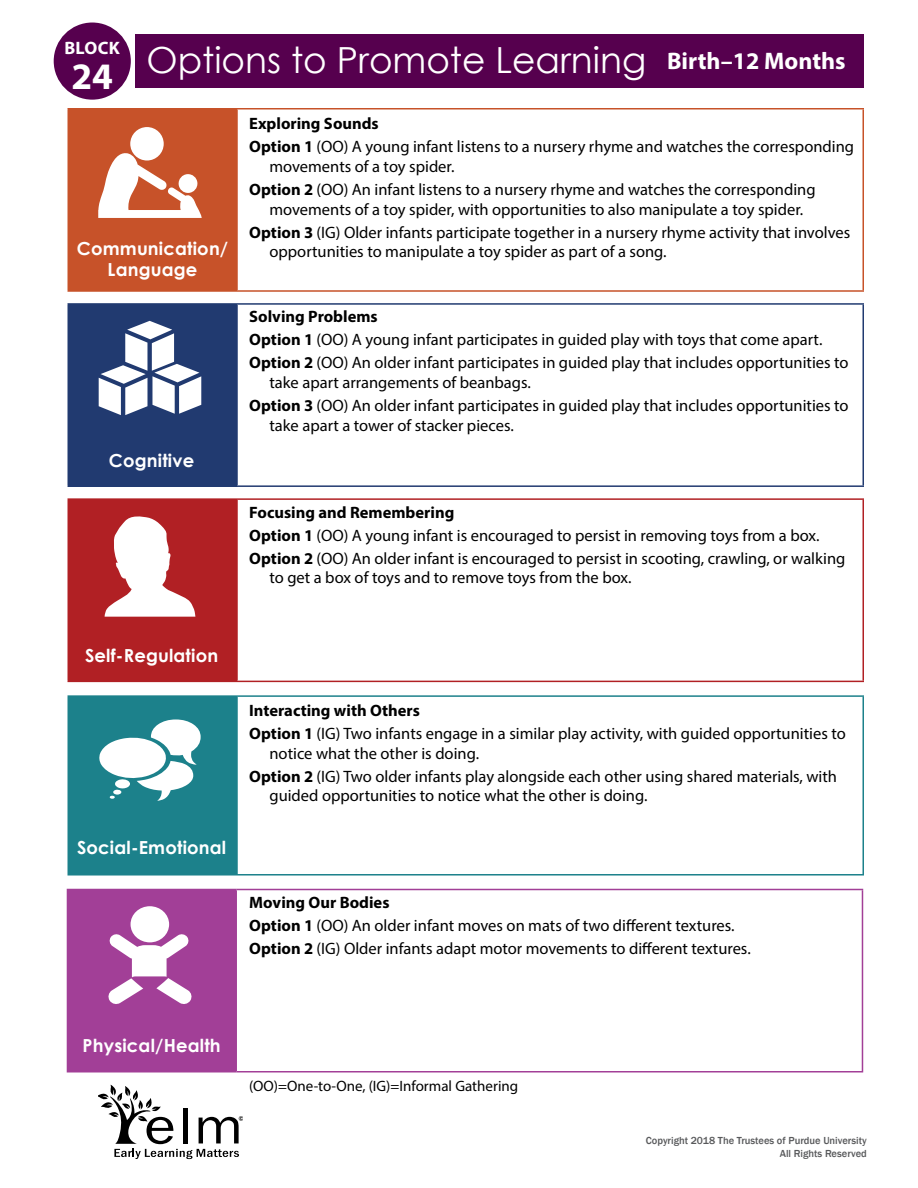
<style>
.page{position:relative;width:918px;height:1188px;background:#fff}
.page>*{position:absolute;margin:0;border:0;box-sizing:border-box;transform-origin:0 0}
.t1{font:700 37.5px "Myriad Pro";color:#fff}
.t2{font:36px "Century Gothic";color:#fff}
.IT_Opt_Age_right_jus{font:700 24px "Myriad Pro";color:#fff}
.IT_Opt_Area{font:700 18px/21.6px "Century Gothic";letter-spacing:.01em;color:#fff;text-align:center}
.t3{font:700 18px "Myriad Pro";letter-spacing:.02em;color:#fff}
.IT_Opt_Body{font:16.5px/19.8px "Myriad Pro";color:#000}
.IT_Opt_Skill{font:700 16.5px "Myriad Pro";color:#000}
.IT_Opt_OO_IG{font:15px "Myriad Pro";color:#000}
.t4{font:500 10.5px/12.6px "Franklin Gothic";color:#58595b;text-align:right}
.s1{font-weight:700}
</style>
<div class="page">
<div style="left:135px;top:34px;width:729px;height:54px;background:#56004e"></div>
<div style="left:54px;top:23px;width:77px;height:77px;background:#56004e;border-radius:50%"></div>
<div style="left:68px;top:109px;width:169px;height:182px;background:#c75229"></div>
<hr style="left:68px;top:108px;width:169px;height:2px;background:#c75229">
<hr style="left:68px;top:290px;width:169px;height:2px;background:#c75229">
<hr style="left:236px;top:110px;width:2px;height:180px;background:#c75229">
<hr style="left:237px;top:108px;width:627px;height:2px;background:#c75229">
<hr style="left:862px;top:110px;width:2px;height:180px;background:#c75229">
<hr style="left:237px;top:290px;width:627px;height:2px;background:#c75229">
<div style="left:130px;top:127px;width:34px;height:34px;background:#fff;border-radius:50%"></div>
<svg style="left:98px;top:152px;width:104px;height:66px"></svg>
<div style="left:68px;top:304px;width:169px;height:182px;background:#213a70"></div>
<hr style="left:237px;top:303px;width:627px;height:2px;background:#213a70">
<hr style="left:862px;top:305px;width:2px;height:180px;background:#213a70">
<hr style="left:237px;top:485px;width:627px;height:2px;background:#213a70">
<hr style="left:68px;top:303px;width:169px;height:2px;background:#213a70">
<hr style="left:236px;top:305px;width:2px;height:180px;background:#213a70">
<hr style="left:68px;top:485px;width:169px;height:2px;background:#213a70">
<svg style="left:99px;top:321px;width:102px;height:94px"></svg>
<div style="left:68px;top:499px;width:169px;height:182px;background:#b12024"></div>
<hr style="left:68px;top:498px;width:169px;height:2px;background:#b12024">
<hr style="left:68px;top:681px;width:169px;height:1px;background:#b12024">
<hr style="left:236px;top:500px;width:2px;height:181px;background:#b12024">
<hr style="left:237px;top:498px;width:627px;height:2px;background:#b12024">
<hr style="left:862px;top:500px;width:2px;height:181px;background:#b12024">
<hr style="left:237px;top:681px;width:627px;height:1px;background:#b12024">
<svg style="left:105px;top:516px;width:90px;height:101px"></svg>
<div style="left:68px;top:696px;width:169px;height:179px;background:#1c818b"></div>
<hr style="left:68px;top:695px;width:169px;height:2px;background:#1c818b">
<hr style="left:68px;top:874px;width:169px;height:2px;background:#1c818b">
<hr style="left:236px;top:697px;width:2px;height:177px;background:#1c818b">
<hr style="left:237px;top:695px;width:627px;height:2px;background:#1c818b">
<hr style="left:862px;top:697px;width:2px;height:177px;background:#1c818b">
<hr style="left:237px;top:874px;width:627px;height:2px;background:#1c818b">
<svg style="left:99px;top:719px;width:102px;height:82px"></svg>
<div style="left:67px;top:890px;width:169px;height:182px;background:#a23f97"></div>
<hr style="left:236px;top:889px;width:627px;height:1px;background:#a23f97">
<hr style="left:862px;top:890px;width:1px;height:181px;background:#a23f97">
<hr style="left:236px;top:1071px;width:627px;height:1px;background:#a23f97">
<hr style="left:67px;top:889px;width:169px;height:1px;background:#a23f97">
<hr style="left:235px;top:890px;width:2px;height:181px;background:#a23f97">
<div style="left:131px;top:906px;width:38px;height:36px;background:#fff;border-radius:50%"></div>
<svg style="left:108px;top:933px;width:84px;height:71px"></svg>
<svg style="left:98px;top:1085px;width:144px;height:74px"></svg>
<p class="t3" style="left:64px;top:37px;width:57px">BLOCK</p>
<p class="t1" style="left:71px;top:52px;width:43px">24</p>
<p class="t2" style="left:146px;top:35px;width:501px">Options to Promote Learning</p>
<h1 class="IT_Opt_Age_right_jus" style="left:667px;top:46px;width:180px">Birth–12 Months</h1>
<p class="IT_Opt_Area" style="left:77px;top:237px;width:153px">Communication/<br>Language</p>
<p class="IT_Opt_Area" style="left:109px;top:449px;width:87px">Cognitive</p>
<p class="IT_Opt_Skill" style="left:249px;top:113px;width:131px">Exploring Sounds</p>
<p class="IT_Opt_Body" style="left:269px;top:136px;width:586px;text-indent:-20px"><span class="s1">Option 1</span> (OO) A young infant listens to a nursery rhyme and watches the corresponding movements of a toy spider.</p>
<p class="IT_Opt_Body" style="left:249px;top:179px;width:568px;text-align:center"><span class="s1">Option 2</span> (OO) An infant listens to a nursery rhyme and watches the corresponding movements of a toy spider, with opportunities to also manipulate a toy spider.</p>
<p class="IT_Opt_Body" style="left:269px;top:222px;width:582px;text-indent:-20px"><span class="s1">Option 3</span> (IG) Older infants participate together in a nursery rhyme activity that involves opportunities to manipulate a toy spider as part of a song.</p>
<p class="IT_Opt_Skill" style="left:249px;top:306px;width:130px">Solving Problems</p>
<p class="IT_Opt_Body" style="left:249px;top:330px;width:575px"><span class="s1">Option 1</span> (OO) A young infant participates in guided play with toys that come apart.</p>
<p class="IT_Opt_Body" style="left:269px;top:353px;width:581px;text-indent:-20px"><span class="s1">Option 2</span> (OO) An older infant participates in guided play that includes opportunities to take apart arrangements of beanbags.</p>
<p class="IT_Opt_Body" style="left:269px;top:396px;width:581px;text-indent:-20px"><span class="s1">Option 3</span> (OO) An older infant participates in guided play that includes opportunities to take apart a tower of stacker pieces.</p>
<p class="IT_Opt_Skill" style="left:249px;top:501px;width:207px">Focusing and Remembering</p>
<p class="IT_Opt_Body" style="left:249px;top:525px;width:572px"><span class="s1">Option 1</span> (OO) A young infant is encouraged to persist in removing toys from a box.</p>
<p class="IT_Opt_Body" style="left:269px;top:548px;width:577px;text-indent:-20px"><span class="s1">Option 2</span> (OO) An older infant is encouraged to persist in scooting, crawling, or walking to get a box of toys and to remove toys from the box.</p>
<p class="IT_Opt_Area" style="left:85px;top:644px;width:135px">Self-Regulation</p>
<p class="IT_Opt_Area" style="left:77px;top:836px;width:151px">Social-Emotional</p>
<p class="IT_Opt_Skill" style="left:249px;top:699px;width:172px">Interacting with Others</p>
<p class="IT_Opt_Body" style="left:269px;top:723px;width:578px;text-indent:-20px"><span class="s1">Option 1</span> (IG) Two infants engage in a similar play activity, with guided opportunities to notice what the other is doing.</p>
<p class="IT_Opt_Body" style="left:269px;top:766px;width:569px;text-indent:-20px"><span class="s1">Option 2</span> (IG) Two older infants play alongside each other using shared materials, with guided opportunities to notice what the other is doing.</p>
<p class="IT_Opt_Skill" style="left:249px;top:892px;width:142px">Moving Our Bodies</p>
<p class="IT_Opt_Body" style="left:249px;top:915px;width:487px"><span class="s1">Option 1</span> (OO) An older infant moves on mats of two different textures.</p>
<p class="IT_Opt_Body" style="left:249px;top:938px;width:503px"><span class="s1">Option 2</span> (IG) Older infants adapt motor movements to different textures.</p>
<p class="IT_Opt_Area" style="left:82px;top:1034px;width:140px">Physical/Health</p>
<p class="IT_Opt_OO_IG" style="left:249px;top:1077px;width:271px">(OO)=One-to-One, (IG)=Informal Gathering</p>
<p class="t4" style="left:646px;top:1134px;width:223px">Copyright 2018 The Trustees of Purdue University<br>All Rights Reserved</p>
</div>
